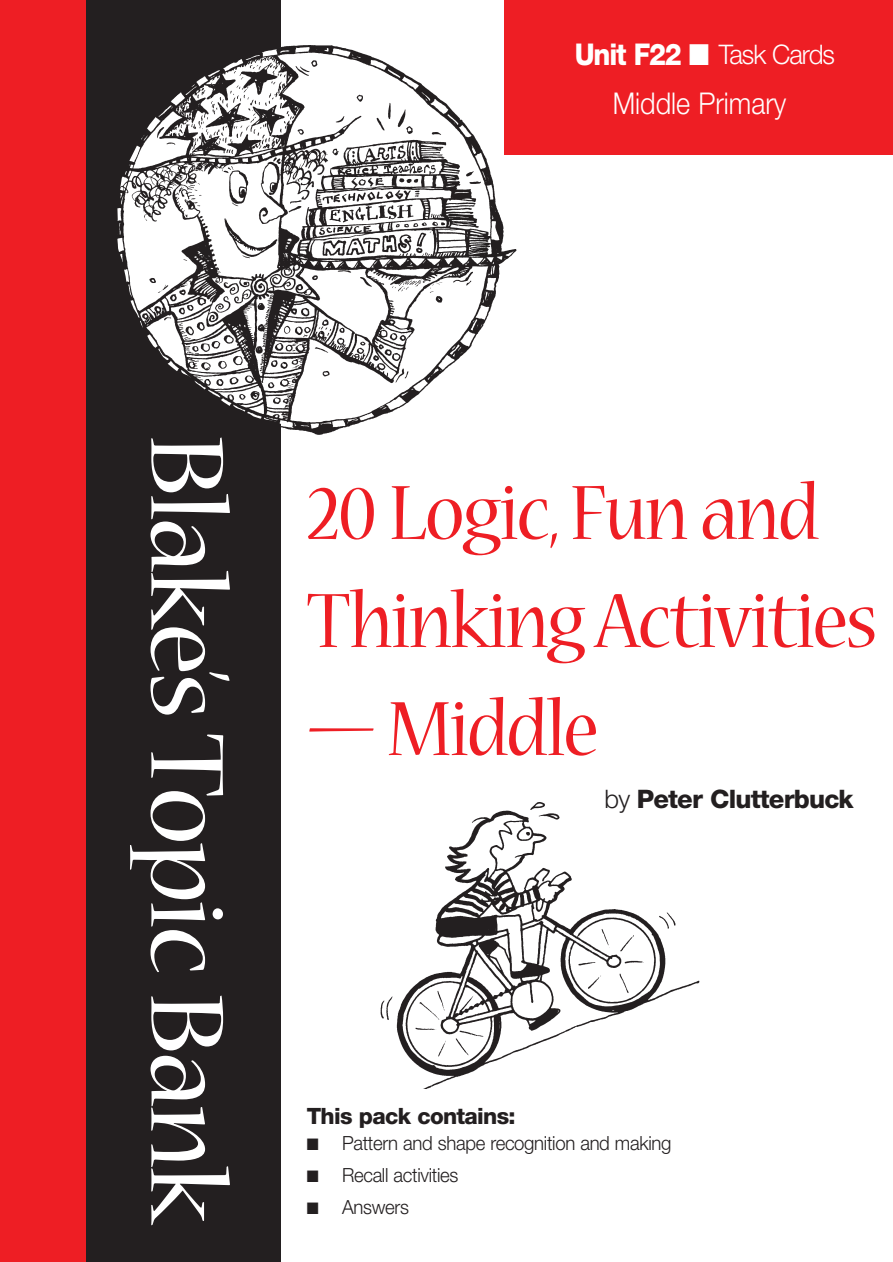
<style>
.page{position:relative;width:893px;height:1262px;background:#fff}
.page>*{position:absolute;margin:0;border:0;box-sizing:border-box;transform-origin:0 0}
.t1{font:115.5px "Nueva";letter-spacing:-.025em;color:#fff}
.t2{font:85.5px/108px "Nueva";letter-spacing:-.025em;color:#ee1e24;scale:.92 1}
.t3{font:300 30px "Helvetica Neue";color:#fff;scale:.9 1}
.t4{font:300 27px "Helvetica Neue";letter-spacing:-.04em;color:#fff;scale:.96 1}
.t5{font:800 25.5px "Helvetica Neue";letter-spacing:-.03em;color:#231f20}
.t6{font:800 22.5px "Helvetica Neue";letter-spacing:-.03em;color:#231f20}
.t7{font:300 19.5px "Helvetica Neue";letter-spacing:-.015em;color:#231f20;scale:.95 1}
.s1{font-weight:800;font-size:30px}
.s2{font-weight:300}
</style>
<div class="page">
<div style="left:504px;top:0;width:388px;height:154px;background:#ee1e24"></div>
<div style="left:0;top:0;width:86px;height:1262px;background:#ee1e24"></div>
<div style="left:86px;top:0;width:195px;height:1262px;background:#231f20"></div>
<img style="left:104px;top:41px;width:417px;height:395px;border-radius:50%">
<img style="left:380px;top:802px;width:320px;height:287px">
<h3 class="t4" style="left:575px;top:45px;width:272px"><span class="s1">Unit F22</span> ■ Task Cards</h3>
<h3 class="t3" style="left:612px;top:93px;width:194px">Middle Primary</h3>
<h1 class="t1" style="left:230px;top:434px;width:789px;rotate:90deg">Blake’s Topic Bank</h1>
<h2 class="t2" style="left:307px;top:464px;width:621px">20 Logic, Fun and<br>Thinking Activities</h2>
<h2 class="t2" style="left:307px;top:680px;width:318px">— Middle</h2>
<h3 class="t5" style="left:604px;top:789px;width:251px"><span class="s2">by</span> Peter Clutterbuck</h3>
<p class="t6" style="left:307px;top:1107px;width:210px">This pack contains:</p>
<p class="t7" style="left:307px;top:1136px;width:385px">■ Pattern and shape recognition and making</p>
<p class="t7" style="left:307px;top:1168px;width:161px">■ Recall activities</p>
<p class="t7" style="left:307px;top:1200px;width:109px">■ Answers</p>
</div>
